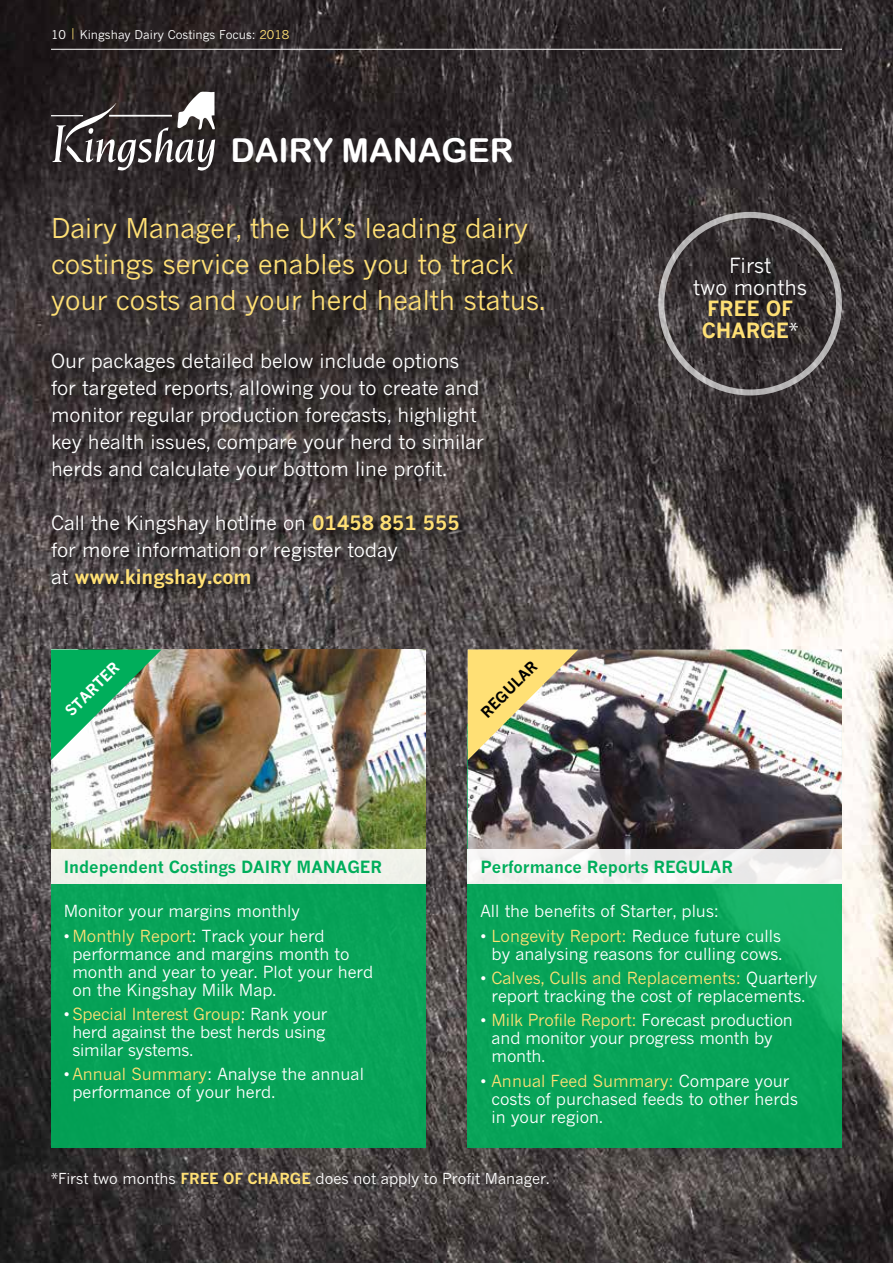
<style>
.page{position:relative;width:893px;height:1263px;background:#fff}
.page>*{position:absolute;margin:0;border:0;box-sizing:border-box;transform-origin:0 0}
.t1{font:33px "Arial Rounded MT Bold";color:#fff}
.t2{font:27px/36px "News Gothic MT Std";color:#ffe075}
.t3{font:20.7px/21.6px "News Gothic MT Std";color:#fff;text-align:center}
.t4{font:700 20.7px/21.6px "News Gothic MT Std";color:#ffe075}
.t5{font:19.5px/27px "News Gothic MT Std";color:#fff}
.t6{font:16.5px/18px "News Gothic MT Std";color:#fff}
.t7{font:700 16.5px "News Gothic MT Std";color:#00ae5b}
.t8{font:15px "News Gothic MT Std";color:#fff}
.t9{font:700 15px "News Gothic MT Std";color:#fff}
.t10{font:700 15px "News Gothic MT Std";color:#000}
.t11{font:12px "News Gothic MT Std";color:#fff}
.s1{color:#ffe075}
.s2{font-weight:700;color:#ffe075}
.s3{font-weight:400;color:#fff}
</style>
<div class="page">
<img style="left:0;top:0;width:893px;height:1263px">
<div style="left:51px;top:724px;width:374px;height:423px;background:#07a258"></div>
<img style="left:51px;top:649px;width:374px;height:200px">
<hr style="left:51px;top:115px;width:32px;height:1px;background:#fff">
<svg style="left:52px;top:92px;width:163px;height:79px"></svg>
<svg style="left:50px;top:351px;width:447px;height:251px;background:#454040"></svg>
<div style="left:658px;top:212px;width:184px;height:183px;border:6px solid #fff;border-radius:50%"></div>
<svg style="left:468px;top:883px;width:374px;height:264px;background:#09a45a"></svg>
<img style="left:468px;top:649px;width:374px;height:200px">
<div style="left:51px;top:849px;width:374px;height:34px;background:#f0f2ea"></div>
<div style="left:468px;top:849px;width:374px;height:34px;background:#f3f2f1"></div>
<svg style="left:51px;top:649px;width:111px;height:111px;background:#65b889"></svg>
<img style="left:468px;top:649px;width:110px;height:111px">
<hr style="left:51px;top:49px;width:791px;height:1px;background:#fff">
<p class="t11" style="left:51px;top:27px;width:240px">10 <span class="s1">|</span> Kingshay Dairy Costings Focus: <span class="s1">2018</span></p>
<h1 class="t1" style="left:230px;top:131px;width:284px">DAIRY MANAGER</h1>
<h2 class="t2" style="left:51px;top:210px;width:496px">Dairy Manager, the UK’s leading dairy costings service enables you to track your costs and your herd health status.</h2>
<p class="t5" style="left:51px;top:347px;width:434px">Our packages detailed below include options for targeted reports, allowing you to create and monitor regular production forecasts, highlight key health issues, compare your herd to similar herds and calculate your bottom line profit.</p>
<p class="t5" style="left:51px;top:509px;width:410px">Call the Kingshay hotline on <span class="s2">01458 851 555 </span>for more information or register today<br>at <span class="s2">www.kingshay.com</span></p>
<p class="t9" style="left:62px;top:707px;width:70px;rotate:-45deg">STARTER</p>
<p class="t10" style="left:477px;top:708px;width:74px;rotate:-45deg">REGULAR</p>
<p class="t3" style="left:693px;top:254px;width:115px">First<br>two months</p>
<p class="t4" style="left:702px;top:298px;width:98px">FREE OF<br>CHARGE<span class="s3">*</span></p>
<p class="t7" style="left:64px;top:857px;width:320px">Independent Costings DAIRY MANAGER</p>
<p class="t7" style="left:480px;top:857px;width:254px">Performance Reports REGULAR</p>
<p class="t6" style="left:64px;top:902px;width:238px">Monitor your margins monthly</p>
<p class="t6" style="left:72px;top:926px;width:302px;text-indent:-9px">• <span class="s1">Monthly Report</span>: Track your herd performance and margins month to month and year to year. Plot your herd on the Kingshay Milk Map.</p>
<p class="t6" style="left:72px;top:1005px;width:256px;text-align:justify;text-indent:-9px">• <span class="s1">Special Interest Group</span>: Rank your herd against the best herds using similar systems.</p>
<p class="t6" style="left:72px;top:1065px;width:293px;text-indent:-9px">• <span class="s1">Annual Summary</span>: Analyse the annual performance of your herd.</p>
<p class="t6" style="left:480px;top:902px;width:240px">All the benefits of Starter, plus:</p>
<p class="t6" style="left:480px;top:926px;width:303px;text-align:right">• <span class="s1">Longevity Report:</span> Reduce future culls by analysing reasons for culling cows.</p>
<p class="t6" style="left:480px;top:969px;width:338px;text-align:center">• <span class="s1">Calves, Culls and Replacements:</span> Quarterly report tracking the cost of replacements.</p>
<p class="t6" style="left:492px;top:1011px;width:303px;text-indent:-11px">• <span class="s1">Milk Profile Report:</span> Forecast production and monitor your progress month by month.</p>
<p class="t6" style="left:492px;top:1071px;width:308px;text-indent:-11px">• <span class="s1">Annual Feed Summary:</span> Compare your costs of purchased feeds to other herds in your region.</p>
<p class="t8" style="left:51px;top:1169px;width:500px">*First two months <span class="s2">FREE OF CHARGE</span> does not apply to Profit Manager.</p>
</div>
